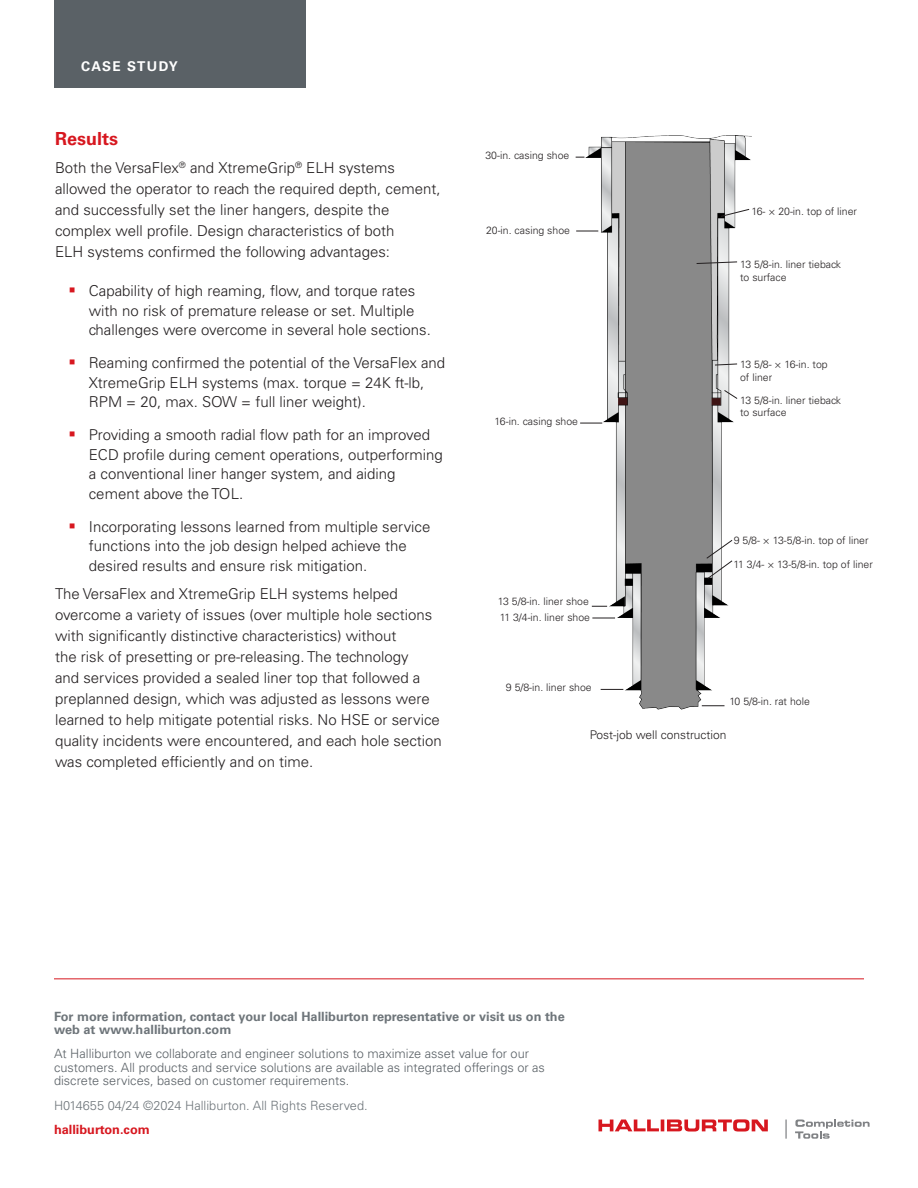
<style>
.page{position:relative;width:918px;height:1188px;background:#fff}
.page>*{position:absolute;margin:0;border:0;box-sizing:border-box;transform-origin:0 0}
._02_Subhead__2{font:700 18px "Univers LT Std";color:#d7171f}
._02_Body_10pt{font:300 15px/21px "Univers LT Std";color:#231f20}
.t1{font:700 13.5px "Univers LT Std";letter-spacing:.1em;color:#fff}
._05_Disclosure-Copyright{font:300 12.75px/13.5px "Univers LT Std";color:#5a6166}
._05_Disclosure-Copyright-2{font:700 12.75px/13.5px "Univers LT Std";color:#6e757a}
._05_Disclosure-Copyright-3{font:300 12.75px "Univers LT Std";color:#6e757a}
._05_Disclosure-Copyright-4{font:700 12.75px "Univers LT Std";color:#d7171f}
.tool_caption{font:300 12px "Univers LT Std";color:#231f20}
.t2{font:300 10.5px/12.6px "Univers LT Std";color:#231f20}
</style>
<div class="page">
<img style="left:585px;top:135px;width:166px;height:575px">
<svg style="left:576px;top:231px;width:22px;height:1px"></svg>
<svg style="left:580px;top:423px;width:22px;height:1px"></svg>
<svg style="left:592px;top:606px;width:15px;height:1px"></svg>
<svg style="left:592px;top:618px;width:23px;height:1px"></svg>
<svg style="left:601px;top:689px;width:22px;height:1px"></svg>
<svg style="left:702px;top:705px;width:23px;height:1px"></svg>
<svg style="left:706px;top:539px;width:27px;height:40px"></svg>
<svg style="left:723px;top:389px;width:15px;height:11px"></svg>
<svg style="left:714px;top:363px;width:24px;height:3px"></svg>
<svg style="left:696px;top:261px;width:42px;height:3px"></svg>
<svg style="left:720px;top:208px;width:30px;height:9px"></svg>
<hr style="left:54px;top:978px;width:810px;height:1px;background:#d7171f">
<div style="left:54px;top:0;width:252px;height:88px;background:#5a6166"></div>
<svg style="left:598px;top:1119px;width:170px;height:13px"></svg>
<svg style="left:795px;top:1120px;width:75px;height:19px"></svg>
<svg style="left:785px;top:1120px;width:2px;height:19px"></svg>
<p class="t1" style="left:81px;top:58px;width:98px">CASE STUDY</p>
<p class="_02_Subhead__2" style="left:55px;top:128px;width:65px">Results</p>
<p class="_02_Body_10pt" style="left:55px;top:157px;width:387px">Both the VersaFlex<sup>®</sup> and XtremeGrip<sup>®</sup> ELH systems allowed the operator to reach the required depth, cement, and successfully set the liner hangers, despite the complex well profile. Design characteristics of both<br>ELH systems confirmed the following advantages:</p>
<p class="_02_Body_10pt" style="left:89px;top:281px;width:344px;line-height:19.5px">Capability of high reaming, flow, and torque rates with no risk of premature release or set. Multiple challenges were overcome in several hole sections.</p>
<p class="_02_Body_10pt" style="left:89px;top:353px;width:358px;line-height:19.5px">Reaming confirmed the potential of the VersaFlex and<br>XtremeGrip ELH systems (max. torque = 24K ft-lb,<br>RPM = 20, max. SOW = full liner weight).</p>
<p class="_02_Body_10pt" style="left:89px;top:425px;width:355px;line-height:19.5px">Providing a smooth radial flow path for an improved ECD profile during cement operations, outperforming a conventional liner hanger system, and aiding cement above the TOL.</p>
<p class="_02_Body_10pt" style="left:89px;top:517px;width:343px;line-height:19.5px">Incorporating lessons learned from multiple service functions into the job design helped achieve the desired results and ensure risk mitigation.</p>
<p class="_02_Body_10pt" style="left:55px;top:583px;width:388px">The VersaFlex and XtremeGrip ELH systems helped overcome a variety of issues (over multiple hole sections with significantly distinctive characteristics) without<br>the risk of presetting or pre-releasing. The technology<br>and services provided a sealed liner top that followed a preplanned design, which was adjusted as lessons were learned to help mitigate potential risks. No HSE or service quality incidents were encountered, and each hole section was completed efficiently and on time.</p>
<p class="t2" style="left:485px;top:149px;width:86px">30-in. casing shoe</p>
<p class="t2" style="left:486px;top:224px;width:86px">20-in. casing shoe</p>
<p class="t2" style="left:495px;top:415px;width:85px">16-in. casing shoe</p>
<p class="t2" style="left:498px;top:595px;width:93px">13 5/8-in. liner shoe</p>
<p class="t2" style="left:500px;top:610px;width:92px">11 3/4-in. liner shoe</p>
<p class="t2" style="left:506px;top:681px;width:87px">9 5/8-in. liner shoe</p>
<p class="t2" style="left:752px;top:205px;width:107px">16- × 20-in. top of liner</p>
<p class="t2" style="left:740px;top:258px;width:103px">13 5/8-in. liner tieback to surface</p>
<p class="t2" style="left:740px;top:358px;width:89px">13 5/8- × 16-in. top of liner</p>
<p class="t2" style="left:740px;top:394px;width:103px">13 5/8-in. liner tieback to surface</p>
<p class="t2" style="left:734px;top:534px;width:136px">9 5/8- × 13-5/8-in. top of liner</p>
<p class="t2" style="left:734px;top:558px;width:141px">11 3/4- × 13-5/8-in. top of liner</p>
<p class="t2" style="left:730px;top:695px;width:82px">10 5/8-in. rat hole</p>
<p class="tool_caption" style="left:590px;top:727px;width:138px">Post-job well construction</p>
<p class="_05_Disclosure-Copyright-2" style="left:54px;top:1009px;width:512px">For more information, contact your local Halliburton representative or visit us on the web at www.halliburton.com</p>
<p class="_05_Disclosure-Copyright" style="left:54px;top:1047px;width:493px">At Halliburton we collaborate and engineer solutions to maximize asset value for our customers. All products and service solutions are available as integrated offerings or as discrete services, based on customer requirements.</p>
<p class="_05_Disclosure-Copyright-3" style="left:54px;top:1097px;width:315px">H014655 04/24 ©2024 Halliburton. All Rights Reserved.</p>
<p class="_05_Disclosure-Copyright-4" style="left:54px;top:1122px;width:97px">halliburton.com</p>
</div>
